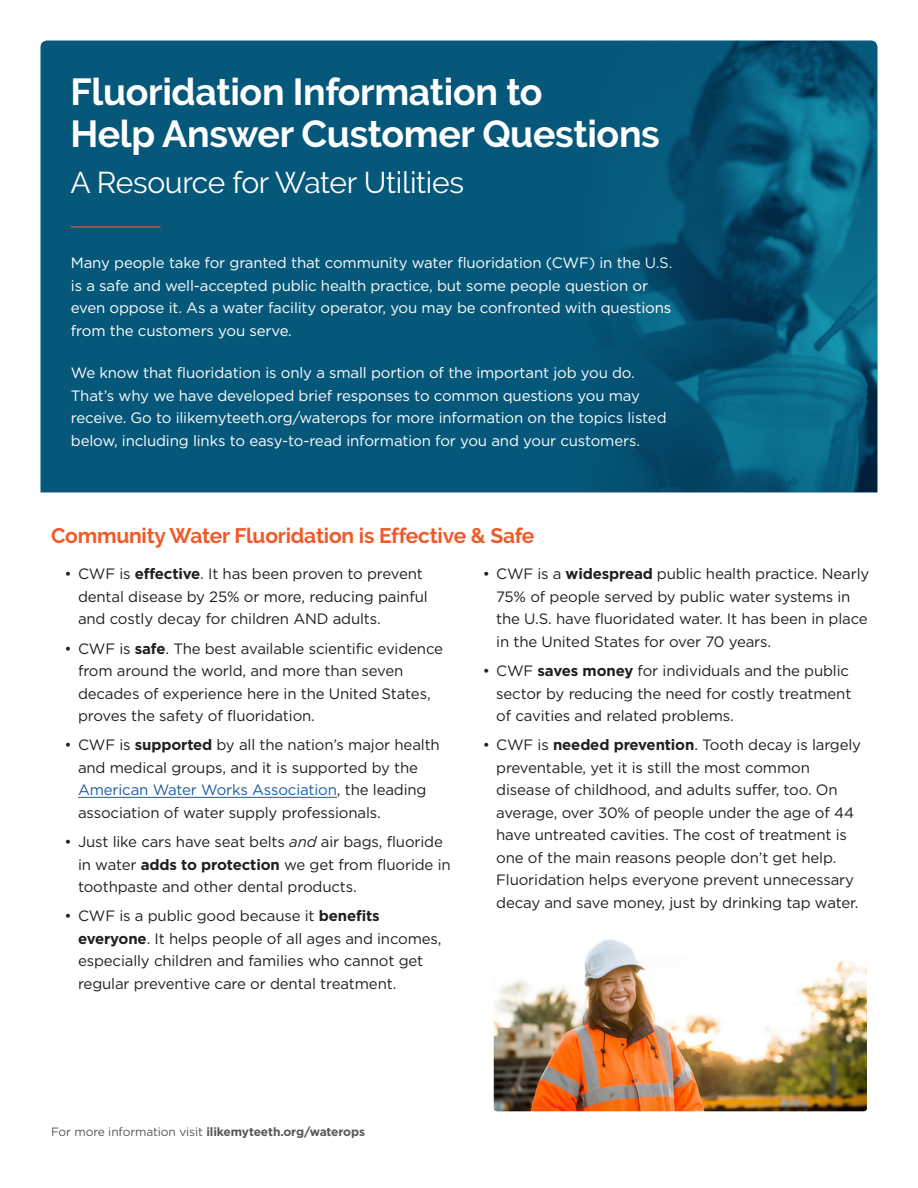
<style>
.page{position:relative;width:918px;height:1188px;background:#fff}
.page>*{position:absolute;margin:0;border:0;box-sizing:border-box;transform-origin:0 0}
.t1{font:700 37.5px/42px "Raleway";letter-spacing:-.01em;color:#fff}
.t2{font:30px "Raleway";letter-spacing:-.01em;color:#fff}
.t3{font:700 21px "Raleway";letter-spacing:-.01em;color:#f05a28}
.t4{font:15px/22.5px "Gotham HTF";letter-spacing:-.01em;color:#221f1f}
.t5{font:15px/22.5px "Gotham HTF";letter-spacing:-.01em;color:#fff}
.t6{font:700 12px "Gotham HTF";letter-spacing:-.01em;color:#57585a}
.s1{font-weight:700}
.s2{color:#205d9e}
.s3{font-style:italic}
.s4{font-weight:400}
</style>
<div class="page">
<div style="left:40px;top:40px;width:542px;height:452px;background:#06587a"></div>
<hr style="left:71px;top:226px;width:90px;height:2px;background:#f05a28">
<img style="left:582px;top:40px;width:296px;height:452px">
<hr style="left:78px;top:797px;width:259px;height:1px;background:#205d9e">
<img style="left:494px;top:939px;width:373px;height:172px">
<h1 class="t1" style="left:70px;top:74px;width:591px">Fluoridation Information to<br>Help Answer Customer Questions</h1>
<h2 class="t2" style="left:70px;top:165px;width:395px">A Resource for Water Utilities</h2>
<p class="t5" style="left:71px;top:252px;width:603px">Many people take for granted that community water fluoridation (CWF) in the U.S. is a safe and well-accepted public health practice, but some people question or even oppose it. As a water facility operator, you may be confronted with questions from the customers you serve.</p>
<p class="t5" style="left:71px;top:362px;width:597px">We know that fluoridation is only a small portion of the important job you do.<br>That’s why we have developed brief responses to common questions you may receive. Go to ilikemyteeth.org/waterops for more information on the topics listed below, including links to easy-to-read information for you and your customers.</p>
<h3 class="t3" style="left:51px;top:528px;width:485px">Community Water Fluoridation is Effective &amp; Safe</h3>
<p class="t4" style="left:78px;top:563px;width:351px;text-indent:-14px">• CWF is <span class="s1">effective</span>. It has been proven to prevent dental disease by 25% or more, reducing painful and costly decay for children AND adults.</p>
<p class="t4" style="left:78px;top:638px;width:367px;text-indent:-13px">• CWF is <span class="s1">safe</span>. The best available scientific evidence from around the world, and more than seven decades of experience here in the United States, proves the safety of fluoridation.</p>
<p class="t4" style="left:78px;top:734px;width:363px;text-indent:-13px">• CWF is <span class="s1">supported</span> by all the nation’s major health and medical groups, and it is supported by the <span class="s2">American Water Works Association</span>, the leading association of water supply professionals.</p>
<p class="t4" style="left:78px;top:831px;width:374px;text-indent:-13px">• Just like cars have seat belts <span class="s3">and</span> air bags, fluoride in water <span class="s1">adds to protection</span> we get from fluoride in toothpaste and other dental products.</p>
<p class="t4" style="left:78px;top:905px;width:365px;text-indent:-14px">• CWF is a public good because it <span class="s1">benefits everyone</span>. It helps people of all ages and incomes, especially children and families who cannot get regular preventive care or dental treatment.</p>
<p class="t4" style="left:496px;top:563px;width:375px;text-indent:-14px">• CWF is a <span class="s1">widespread</span> public health practice. Nearly 75% of people served by public water systems in the U.S. have fluoridated water. It has been in place in the United States for over 70 years.</p>
<p class="t4" style="left:496px;top:660px;width:357px;text-indent:-14px">• CWF <span class="s1">saves money</span> for individuals and the public sector by reducing the need for costly treatment of cavities and related problems.</p>
<p class="t4" style="left:496px;top:734px;width:366px;text-indent:-14px">• CWF is <span class="s1">needed prevention</span>. Tooth decay is largely preventable, yet it is still the most common disease of childhood, and adults suffer, too. On average, over 30% of people under the age of 44 have untreated cavities. The cost of treatment is one of the main reasons people don’t get help.<br>Fluoridation helps everyone prevent unnecessary decay and save money, just by drinking tap water.</p>
<p class="t6" style="left:51px;top:1126px;width:316px"><span class="s4">For more information visit</span> ilikemyteeth.org/waterops</p>
</div>
